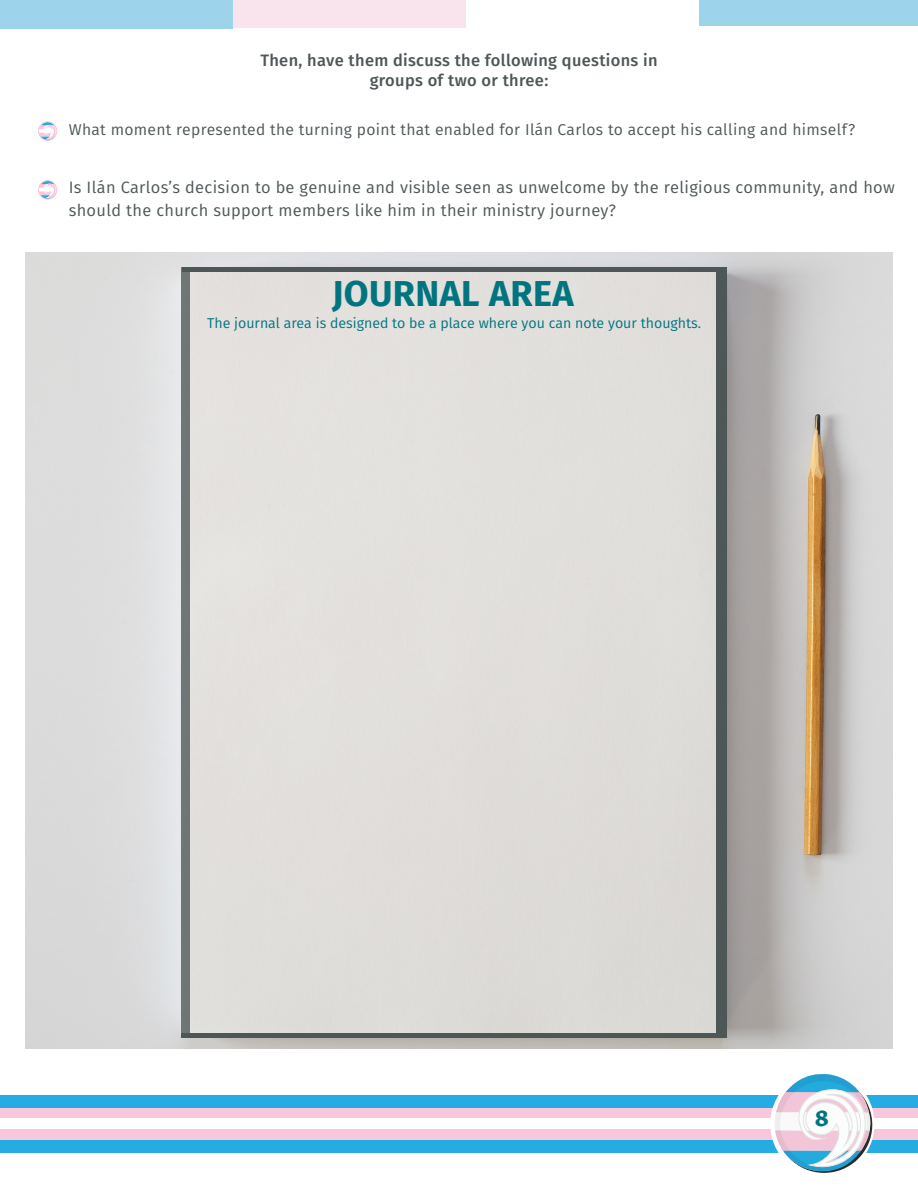
<style>
.page{position:relative;width:918px;height:1188px;background:#fff}
.page>*{position:absolute;margin:0;border:0;box-sizing:border-box;transform-origin:0 0}
.t1{font:700 36px "Fira Sans";letter-spacing:.01em;color:#007580}
.t2{font:700 22.5px "Gitan Latn";color:#007580}
.t3{font:16.5px/22.5px "Fira Sans";letter-spacing:.02em;color:#4e5758}
.t4{font:500 16.5px "Fira Sans";letter-spacing:.02em;color:#4e5758}
.t5{font:15.75px "Fira Sans";letter-spacing:.02em;color:#4e5758}
.t6{font:14.25px "Fira Sans";color:#007580}
</style>
<div class="page">
<div style="left:699px;top:0;width:219px;height:26px;background:#9dd4eb"></div>
<div style="left:233px;top:0;width:233px;height:28px;background:#f9e4ed"></div>
<div style="left:0;top:0;width:233px;height:29px;background:#9dd4eb"></div>
<div style="left:0;top:1108px;width:918px;height:13px;background:#f8c7dc"></div>
<div style="left:0;top:1095px;width:918px;height:13px;background:#25ace3"></div>
<div style="left:0;top:1118px;width:918px;height:13px;background:#fff"></div>
<div style="left:0;top:1129px;width:918px;height:13px;background:#f8c7dc"></div>
<div style="left:0;top:1141px;width:918px;height:12px;background:#25ace3"></div>
<div style="left:770px;top:1071px;width:105px;height:106px;background:#fff;border-radius:50%"></div>
<svg style="left:774px;top:1074px;width:98px;height:99px"></svg>
<svg style="left:38px;top:121px;width:19px;height:20px"></svg>
<svg style="left:38px;top:180px;width:19px;height:20px"></svg>
<img style="left:25px;top:253px;width:868px;height:795px">
<div style="left:182px;top:268px;width:8px;height:765px;background:#6f7676"></div>
<div style="left:716px;top:268px;width:11px;height:768px;background:#4e5758"></div>
<div style="left:182px;top:1033px;width:545px;height:5px;background:#4e5758"></div>
<hr style="left:182px;top:268px;width:545px;height:4px;background:#4e5758">
<p class="t4" style="left:260px;top:47px;width:399px">Then, have them discuss the following questions in</p>
<p class="t4" style="left:370px;top:67px;width:180px">groups of two or three:</p>
<p class="t5" style="left:69px;top:118px;width:788px">What moment represented the turning point that enabled for Ilán Carlos to accept his calling and himself?</p>
<p class="t3" style="left:69px;top:176px;width:828px">Is Ilán Carlos’s decision to be genuine and visible seen as unwelcome by the religious community, and how should the church support members like him in their ministry journey?</p>
<p class="t1" style="left:332px;top:263px;width:243px">JOURNAL AREA</p>
<p class="t6" style="left:207px;top:312px;width:496px">The journal area is designed to be a place where you can note your thoughts.</p>
<p class="t2" style="left:815px;top:1099px;width:16px">8</p>
</div>
